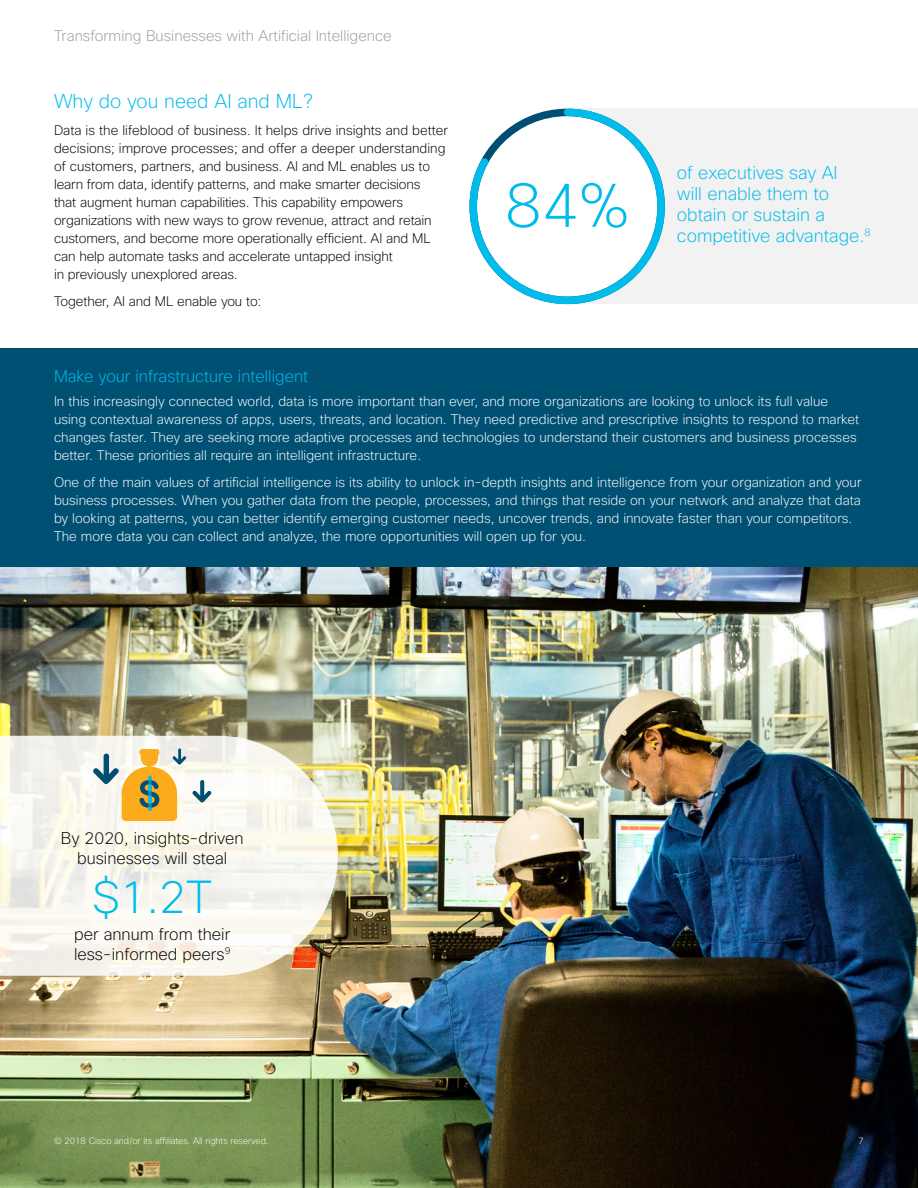
<style>
.page{position:relative;width:918px;height:1188px;background:#fff}
.page>*{position:absolute;margin:0;border:0;box-sizing:border-box;transform-origin:0 0}
.Body{font:200 61.5px "Cisco Sans";color:#00bceb}
.Body-2{font:200 45px "Cisco Sans";color:#00bceb}
.Header_2{font:200 19.5px "Cisco Sans";color:#00bceb}
.Body-3{font:200 18px/21px "Cisco Sans";color:#00bceb}
.Body-4{font:200 16.5px/19.5px "Cisco Sans";color:#000;text-align:center}
.Header_4{font:200 16.5px "Cisco Sans";color:#00bceb}
.t1{font:200 15px "Cisco Sans";color:#a29b9a}
.Body-5{font:200 13.5px/18px "Cisco Sans";color:#fff}
.Body-6{font:200 13.5px/18px "Cisco Sans";letter-spacing:-.01em;color:#000}
.Body-7{font:200 10.5px "Cisco Sans";color:#00bceb}
.t2{font:200 9px "Cisco Sans";color:#fff}
</style>
<div class="page">
<div style="left:0;top:348px;width:918px;height:219px;background:#005073"></div>
<div style="left:564px;top:109px;width:354px;height:195px;background:#f2f2f2"></div>
<img style="left:0;top:567px;width:918px;height:621px">
<svg style="left:469px;top:108px;width:200px;height:197px"></svg>
<svg style="left:0;top:736px;width:338px;height:240px;fill:#f9f7ee"></svg>
<svg style="left:200px;top:780px;width:4px;height:21px"></svg>
<svg style="left:193px;top:791px;width:19px;height:12px"></svg>
<hr style="left:178px;top:748px;width:3px;height:15px;background:#004f73">
<svg style="left:93px;top:749px;width:93px;height:72px"></svg>
<p class="t1" style="left:54px;top:26px;width:339px">Transforming Businesses with Artificial Intelligence</p>
<p class="Header_2" style="left:54px;top:89px;width:261px">Why do you need AI and ML?</p>
<p class="Body-6" style="left:54px;top:122px;width:396px">Data is the lifeblood of business. It helps drive insights and better decisions; improve processes; and offer a deeper understanding of customers, partners, and business. AI and ML enables us to learn from data, identify patterns, and make smarter decisions<br>that augment human capabilities. This capability empowers organizations with new ways to grow revenue, attract and retain customers, and become more operationally efficient. AI and ML can help automate tasks and accelerate untapped insight<br>in previously unexplored areas.</p>
<p class="Body-6" style="left:54px;top:293px;width:209px">Together, AI and ML enable you to:</p>
<p class="Body" style="left:505px;top:166px;width:126px">84%</p>
<p class="Body-3" style="left:677px;top:162px;width:189px">of executives say AI will enable them to obtain or sustain a competitive advantage.</p>
<p class="Body-7" style="left:865px;top:226px;width:8px">8</p>
<p class="Header_4" style="left:54px;top:366px;width:256px">Make your infrastructure intelligent</p>
<p class="Body-5" style="left:54px;top:392px;width:807px">In this increasingly connected world, data is more important than ever, and more organizations are looking to unlock its full value using contextual awareness of apps, users, threats, and location. They need predictive and prescriptive insights to respond to market changes faster. They are seeking more adaptive processes and technologies to understand their customers and business processes better. These priorities all require an intelligent infrastructure.</p>
<p class="Body-5" style="left:54px;top:473px;width:809px">One of the main values of artificial intelligence is its ability to unlock in-depth insights and intelligence from your organization and your business processes. When you gather data from the people, processes, and things that reside on your network and analyze that data by looking at patterns, you can better identify emerging customer needs, uncover trends, and innovate faster than your competitors.<br>The more data you can collect and analyze, the more opportunities will open up for you.</p>
<p class="Body-4" style="left:61px;top:829px;width:184px">By 2020, insights-driven businesses will steal</p>
<p class="Body-2" style="left:92px;top:868px;width:121px">$1.2T</p>
<p class="Body-4" style="left:74px;top:924px;width:158px;text-align:left">per annum from their less-informed peers<sup>9</sup></p>
<p class="t2" style="left:54px;top:1135px;width:216px">© 2018 Cisco and/or its affiliates. All rights reserved.</p>
<p class="t2" style="left:859px;top:1135px;width:7px">7</p>
</div>
